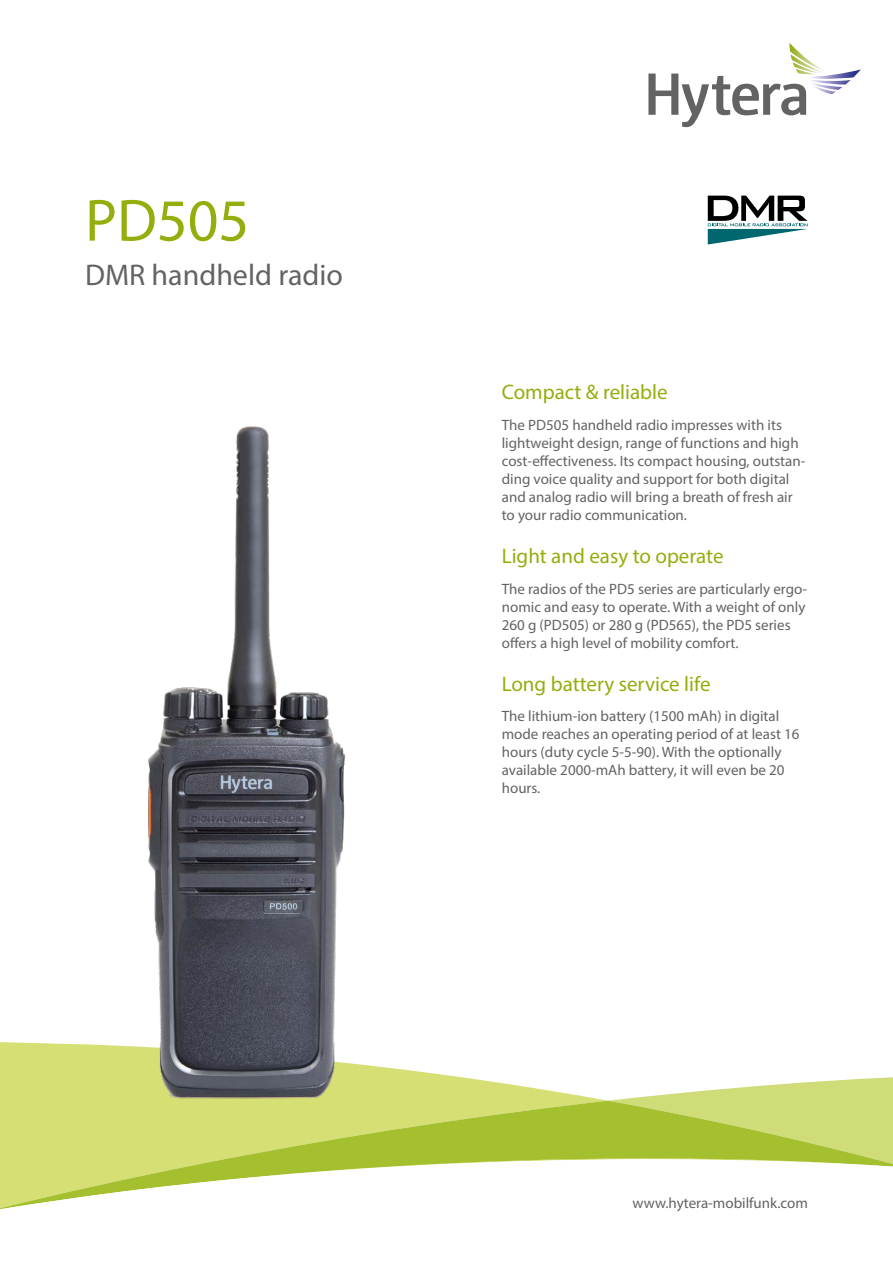
<style>
.page{position:relative;width:893px;height:1263px;background:#fff}
.page>*{position:absolute;margin:0;border:0;box-sizing:border-box;transform-origin:0 0}
.h1_heading_gruen{font:60px "Myriad Pro";color:#95ad0d}
.h2_heading{font:30px "Myriad Pro";color:#646363}
.h3_heading_gruen{font:21px "Myriad Pro";color:#95ad0d}
.fließtext{font:15px/18px "Myriad Pro";color:#646363}
</style>
<div class="page">
<svg style="left:648px;top:43px;width:213px;height:84px"></svg>
<svg style="left:608px;top:1077px;width:285px;height:24px;fill:#cfdc77"></svg>
<svg style="left:0;top:1042px;width:608px;height:59px;fill:#d5df74"></svg>
<svg style="left:0;top:1101px;width:893px;height:58px;background:#c0d259"></svg>
<svg style="left:0;top:1159px;width:893px;height:50px"></svg>
<img style="left:145px;top:426px;width:236px;height:680px">
<svg style="left:708px;top:196px;width:100px;height:48px"></svg>
<p class="h1_heading_gruen" style="left:85px;top:183px;width:166px">PD505</p>
<p class="h2_heading" style="left:85px;top:257px;width:259px">DMR handheld radio</p>
<p class="h3_heading_gruen" style="left:502px;top:379px;width:167px">Compact &amp; reliable</p>
<p class="fließtext" style="left:502px;top:415px;width:305px">The PD505 handheld radio impresses with its lightweight design, range of functions and high cost-effectiveness. Its compact housing, outstan&shy;ding voice quality and support for both digital and analog radio will bring a breath of fresh air to your radio communication.</p>
<p class="h3_heading_gruen" style="left:502px;top:543px;width:223px">Light and easy to operate</p>
<p class="fließtext" style="left:502px;top:579px;width:307px">The radios of the PD5 series are particularly ergo&shy;nomic and easy to operate. With a weight of only 260 g (PD505) or 280 g (PD565), the PD5 series offers a high level of mobility comfort.</p>
<p class="h3_heading_gruen" style="left:502px;top:671px;width:210px">Long battery service life</p>
<p class="fließtext" style="left:502px;top:707px;width:299px">The lithium-ion battery (1500 mAh) in digital mode reaches an operating period of at least 16 hours (duty cycle 5-5-90). With the optionally available 2000-mAh battery, it will even be 20 hours.</p>
<p class="fließtext" style="left:633px;top:1193px;width:177px">www.hytera-mobilfunk.com</p>
</div>
